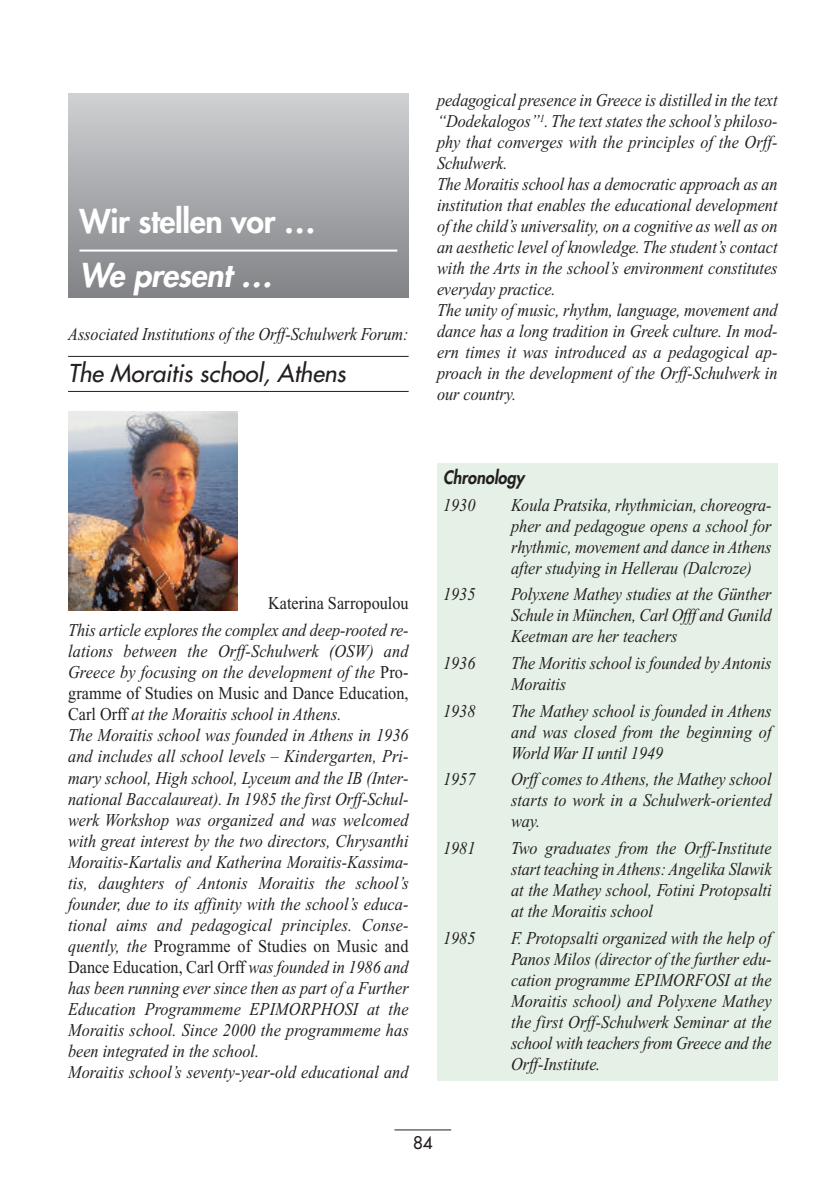
<style>
.page{position:relative;width:840px;height:1191px;background:#fff}
.page>*{position:absolute;margin:0;border:0;box-sizing:border-box;transform-origin:0 0}
.t1{font:800 32px "Futura";letter-spacing:-.01em;color:#fff}
.t2{font:italic 800 32px "Futura";letter-spacing:-.01em;color:#fff}
.t3{font:italic 24px "Futura";color:#231f20}
.t4{font:italic 18px/21px "Times New Roman";color:#231f20;text-align:justify;scale:.9 1}
.t5{font:18px "Times New Roman";color:#231f20;scale:.9 1}
.t6{font:italic 800 18px "Futura";color:#231f20;scale:.9 1}
.t7{font:17px "Futura";color:#231f20}
.s1{font-style:normal}
</style>
<div class="page">
<hr style="left:394px;top:1129px;width:57px;height:1px;background:#231f20">
<img style="left:68px;top:412px;width:169px;height:198px">
<hr style="left:68px;top:356px;width:340px;height:1px;background:#231f20">
<hr style="left:68px;top:391px;width:340px;height:1px;background:#231f20">
<div style="left:68px;top:94px;width:340px;height:204px;background:linear-gradient(to bottom,#cfd0d3,#808286)"></div>
<hr style="left:79px;top:249px;width:318px;height:2px;background:#fff">
<div style="left:437px;top:462px;width:340px;height:618px;background:#e5f1e6"></div>
<h1 class="t1" style="left:79px;top:206px;width:238px">Wir stellen vor …</h1>
<h1 class="t2" style="left:79px;top:260px;width:194px">We present …</h1>
<p class="t4" style="left:68px;top:325px;width:379px">Associated Institutions of the Orff-Schulwerk Forum:</p>
<h2 class="t3" style="left:68px;top:361px;width:279px">The Moraitis school, Athens</h2>
<p class="t5" style="left:268px;top:596px;width:157px">Katerina Sarropoulou</p>
<p class="t4" style="left:68px;top:621px;width:379px;text-align:left">This article explores the complex and deep-rooted re&shy;lations between the Orff-Schulwerk (OSW) and Greece by focusing on the development of the <span class="s1">Pro&shy;gramme of Studies on Music and Dance Education, Carl Orff</span> at the Moraitis school in Athens.<br>The Moraitis school was founded in Athens in 1936 and includes all school levels – Kindergarten, Pri&shy;mary school, High school, Lyceum and the IB (Inter&shy;national Baccalaureat). In 1985 the first Orff-Schul&shy;werk Workshop was organized and was welcomed with great interest by the two directors, Chrysanthi Moraitis-Kartalis and Katherina Moraitis-Kassima&shy;tis, daughters of Antonis Moraitis the school’s founder, due to its affinity with the school’s educa&shy;tional aims and pedagogical principles. Conse&shy;quently, the <span class="s1">Programme of Studies on Music and Dance Education, Carl Orff</span> was founded in 1986 and has been running ever since then as part of a Further Education Programmeme EPIMORPHOSI at the Moraitis school. Since 2000 the programmeme has been integrated in the school.<br>Moraitis school’s seventy-year-old educational and</p>
<p class="t4" style="left:437px;top:91px;width:379px;text-align:left">pedagogical presence in Greece is distilled in the text “Dodekalogos”<sup>1</sup>. The text states the school’s philoso&shy;phy that converges with the principles of the Orff-Schulwerk.<br>The Moraitis school has a democratic approach as an institution that enables the educational development of the child’s universality, on a cognitive as well as on an aesthetic level of knowledge. The student’s contact with the Arts in the school’s environment constitutes everyday practice.<br>The unity of music, rhythm, language, movement and dance has a long tradition in Greek culture. In mod&shy;ern times it was introduced as a pedagogical ap&shy;proach in the development of the Orff-Schulwerk in our country.</p>
<p class="t6" style="left:443px;top:468px;width:92px">Chronology</p>
<p class="t4" style="left:443px;top:496px;width:38px">1930</p>
<p class="t4" style="left:511px;top:496px;width:291px">Koula Pratsika, rhythmician, choreogra&shy;pher and pedagogue opens a school for rhythmic, movement and dance inAthens after studying in Hellerau (Dalcroze)</p>
<p class="t4" style="left:443px;top:585px;width:37px">1935</p>
<p class="t4" style="left:511px;top:585px;width:291px">Polyxene Mathey studies at the Günther Schule in München, Carl Offf and Gunild Keetman are her teachers</p>
<p class="t4" style="left:443px;top:654px;width:37px">1936</p>
<p class="t4" style="left:511px;top:654px;width:291px">The Moritis school is founded byAntonis<br>Moraitis</p>
<p class="t4" style="left:443px;top:702px;width:38px">1938</p>
<p class="t4" style="left:511px;top:702px;width:291px">The Mathey school is founded in Athens and was closed from the beginning of World War II until 1949</p>
<p class="t4" style="left:443px;top:770px;width:38px">1957</p>
<p class="t4" style="left:511px;top:770px;width:291px">Orff comes to Athens, the Mathey school starts to work in a Schulwerk-oriented way.</p>
<p class="t4" style="left:443px;top:839px;width:38px">1981</p>
<p class="t4" style="left:511px;top:839px;width:291px">Two graduates from the Orff-Institute start teaching inAthens:Angelika Slawik at the Mathey school, Fotini Protopsalti at the Moraitis school</p>
<p class="t4" style="left:443px;top:929px;width:37px">1985</p>
<p class="t4" style="left:511px;top:929px;width:291px">F. Protopsalti organized with the help of Panos Milos (director of the further edu&shy;cation programme EPIMORFOSI at the Moraitis school) and Polyxene Mathey the first Orff-Schulwerk Seminar at the school with teachers from Greece and the Orff-Institute.</p>
<p class="t7" style="left:413px;top:1134px;width:21px">84</p>
</div>
